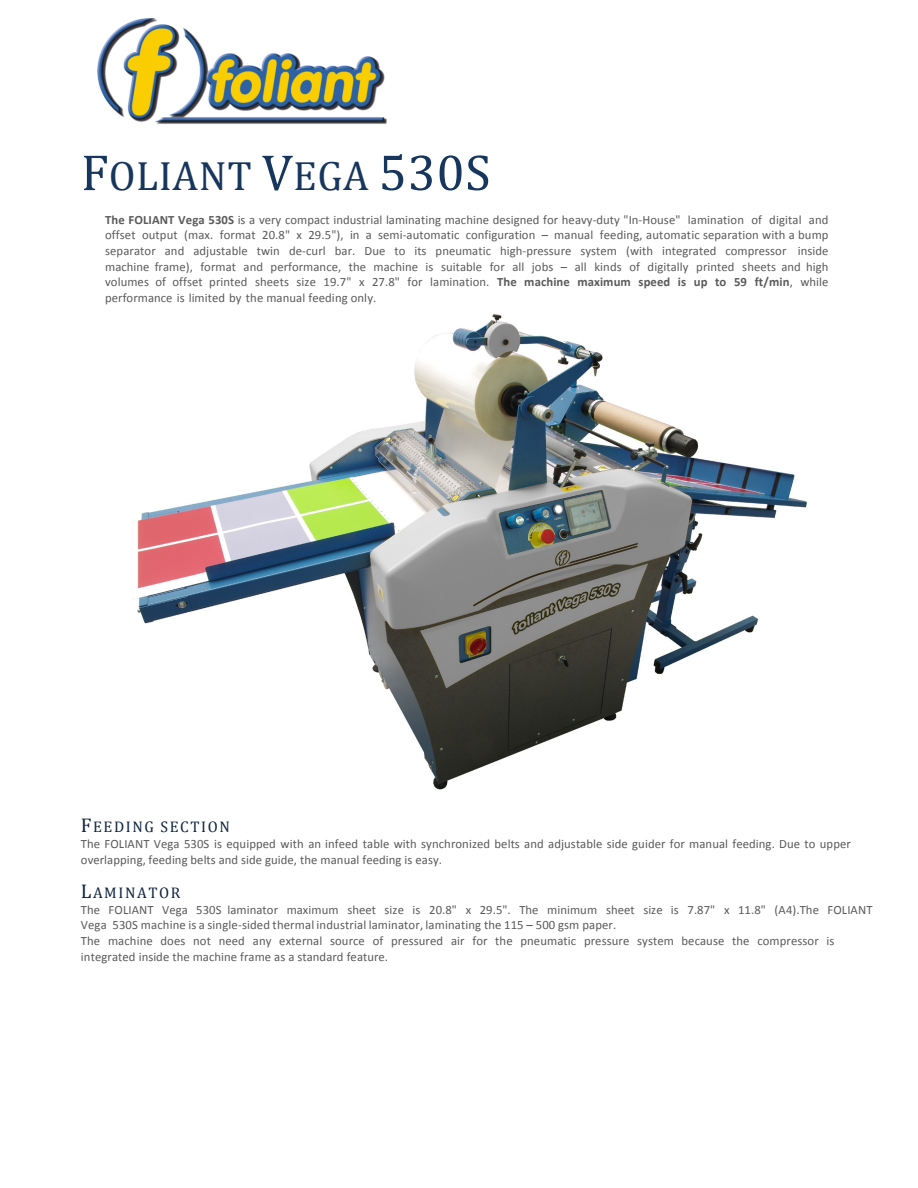
<style>
.page{position:relative;width:918px;height:1188px;background:#fff}
.page>*{position:absolute;margin:0;border:0;box-sizing:border-box;transform-origin:0 0}
.t1{font:41.1px "Cambria";letter-spacing:.015em;color:#17365d}
.t2{font:15.45px "Cambria";letter-spacing:.105em;color:#0f243e}
.t3{font:12.75px/15.6px "Calibri";letter-spacing:.005em;color:#5a5a5a}
.s1{font-size:51.45px}
.s2{font-weight:700}
.s3{font-size:19.95px}
</style>
<div class="page">
<img style="left:98px;top:18px;width:289px;height:106px">
<img style="left:132px;top:314px;width:675px;height:476px">
<p class="t1" style="left:81px;top:152px;width:411px"><span class="s1">F</span>OLIANT <span class="s1">V</span>EGA <span class="s1">530S</span></p>
<p class="t3" style="left:105px;top:211px;width:725px;text-align:justify"><span class="s2">The FOLIANT Vega 530S</span> is a very compact industrial laminating machine designed for heavy-duty "In-House" lamination of digital and offset output (max. format 20.8" x 29.5"), in a semi-automatic configuration – manual feeding, automatic separation with a bump separator and adjustable twin de-curl bar. Due to its pneumatic high-pressure system (with integrated compressor inside machine frame), format and performance, the machine is suitable for all jobs – all kinds of digitally printed sheets and high volumes of offset printed sheets size 19.7" x 27.8" for lamination. <span class="s2">The machine maximum speed is up to 59 ft/min</span>, while performance is limited by the manual feeding only.</p>
<p class="t2" style="left:81px;top:818px;width:151px"><span class="s3">F</span>EEDING SECTION</p>
<p class="t3" style="left:81px;top:836px;width:772px">The FOLIANT Vega 530S is equipped with an infeed table with synchronized belts and adjustable side guider for manual feeding. Due to upper overlapping, feeding belts and side guide, the manual feeding is easy.</p>
<p class="t2" style="left:81px;top:884px;width:101px"><span class="s3">L</span>AMINATOR</p>
<p class="t3" style="left:81px;top:901px;width:793px">The FOLIANT Vega 530S laminator maximum sheet size is 20.8" x 29.5". The minimum sheet size is 7.87" x 11.8" (A4).The FOLIANT Vega 530S machine is a single-sided thermal industrial laminator, laminating the 115 – 500 gsm paper.<br>The machine does not need any external source of pressured air for the pneumatic pressure system because the compressor is integrated inside the machine frame as a standard feature.</p>
</div>
